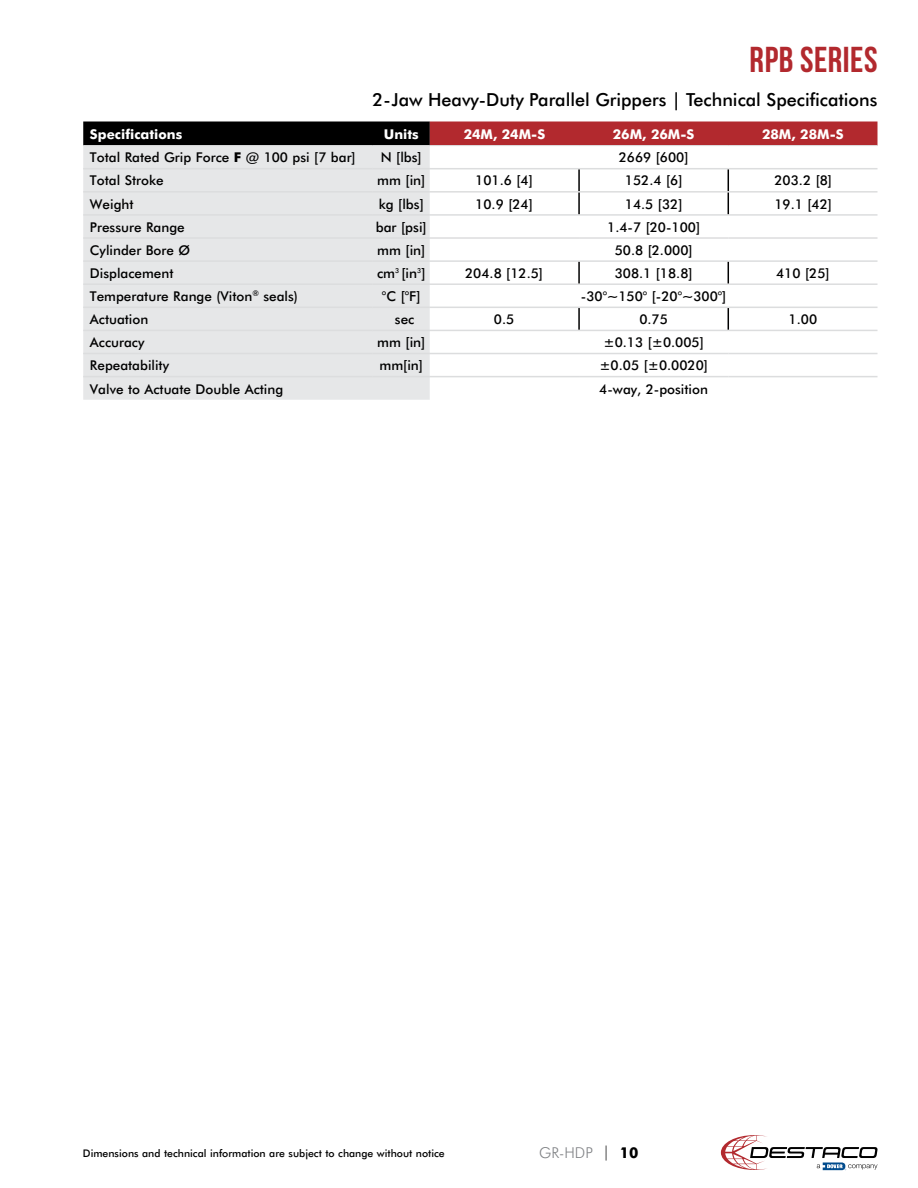
<style>
.page{position:relative;width:918px;height:1188px;background:#fff}
.page>*{position:absolute;margin:0;border:0;box-sizing:border-box;transform-origin:0 0}
.t1{font:36px "Bebas DSC";letter-spacing:.015em;color:#b2292e}
.t2{font:500 18px "Futura BT";color:#000}
.t3{font:300 15px "Futura BT";color:#808285}
.t4{font:500 13.65px "Futura BT";color:#000}
.t5{font:500 13.5px "Futura BT";color:#000}
.t6{font:700 13.5px "Futura BT";color:#fff}
.t7{font:500 10.5px "Futura BT";color:#000}
.s1{font-weight:700}
.s2{color:#000}
.s3{font-weight:700;color:#000}
</style>
<div class="page">
<svg style="left:83px;top:122px;width:795px;height:23px;background:#64171a"></svg>
<div style="left:83px;top:146px;width:347px;height:254px;background:#e6e7e8"></div>
<svg style="left:430px;top:169px;width:447px;height:209px"></svg>
<hr style="left:83px;top:145px;width:290px;height:1px;background:#dcddde">
<hr style="left:373px;top:145px;width:57px;height:1px;background:#dcddde">
<hr style="left:430px;top:145px;width:149px;height:1px;background:#dcddde">
<hr style="left:579px;top:145px;width:149px;height:1px;background:#dcddde">
<hr style="left:728px;top:145px;width:150px;height:1px;background:#dcddde">
<hr style="left:83px;top:168px;width:290px;height:1px;background:#dcddde">
<hr style="left:373px;top:168px;width:57px;height:1px;background:#dcddde">
<hr style="left:430px;top:168px;width:149px;height:1px;background:#dcddde">
<hr style="left:579px;top:168px;width:149px;height:1px;background:#dcddde">
<hr style="left:728px;top:168px;width:150px;height:1px;background:#dcddde">
<hr style="left:83px;top:191px;width:290px;height:2px;background:#dcddde">
<hr style="left:373px;top:191px;width:57px;height:2px;background:#dcddde">
<hr style="left:430px;top:191px;width:149px;height:2px;background:#dcddde">
<hr style="left:579px;top:191px;width:149px;height:2px;background:#dcddde">
<hr style="left:728px;top:191px;width:150px;height:2px;background:#dcddde">
<hr style="left:83px;top:214px;width:290px;height:2px;background:#dcddde">
<hr style="left:373px;top:214px;width:57px;height:2px;background:#dcddde">
<hr style="left:430px;top:214px;width:149px;height:2px;background:#dcddde">
<hr style="left:579px;top:214px;width:149px;height:2px;background:#dcddde">
<hr style="left:728px;top:214px;width:150px;height:2px;background:#dcddde">
<hr style="left:83px;top:237px;width:290px;height:2px;background:#dcddde">
<hr style="left:373px;top:237px;width:57px;height:2px;background:#dcddde">
<hr style="left:430px;top:237px;width:149px;height:2px;background:#dcddde">
<hr style="left:579px;top:237px;width:149px;height:2px;background:#dcddde">
<hr style="left:728px;top:237px;width:150px;height:2px;background:#dcddde">
<hr style="left:83px;top:260px;width:290px;height:2px;background:#dcddde">
<hr style="left:373px;top:260px;width:57px;height:2px;background:#dcddde">
<hr style="left:430px;top:260px;width:149px;height:2px;background:#dcddde">
<hr style="left:579px;top:260px;width:149px;height:2px;background:#dcddde">
<hr style="left:728px;top:260px;width:150px;height:2px;background:#dcddde">
<hr style="left:83px;top:283px;width:290px;height:2px;background:#dcddde">
<hr style="left:373px;top:283px;width:57px;height:2px;background:#dcddde">
<hr style="left:430px;top:283px;width:149px;height:2px;background:#dcddde">
<hr style="left:579px;top:283px;width:149px;height:2px;background:#dcddde">
<hr style="left:728px;top:283px;width:150px;height:2px;background:#dcddde">
<hr style="left:83px;top:307px;width:290px;height:1px;background:#dcddde">
<hr style="left:373px;top:307px;width:57px;height:1px;background:#dcddde">
<hr style="left:430px;top:307px;width:149px;height:1px;background:#dcddde">
<hr style="left:579px;top:307px;width:149px;height:1px;background:#dcddde">
<hr style="left:728px;top:307px;width:150px;height:1px;background:#dcddde">
<hr style="left:83px;top:330px;width:290px;height:1px;background:#dcddde">
<hr style="left:373px;top:330px;width:57px;height:1px;background:#dcddde">
<hr style="left:430px;top:330px;width:149px;height:1px;background:#dcddde">
<hr style="left:579px;top:330px;width:149px;height:1px;background:#dcddde">
<hr style="left:728px;top:330px;width:150px;height:1px;background:#dcddde">
<hr style="left:83px;top:353px;width:290px;height:1px;background:#dcddde">
<hr style="left:373px;top:353px;width:57px;height:1px;background:#dcddde">
<hr style="left:430px;top:353px;width:149px;height:1px;background:#dcddde">
<hr style="left:579px;top:353px;width:149px;height:1px;background:#dcddde">
<hr style="left:728px;top:353px;width:150px;height:1px;background:#dcddde">
<hr style="left:83px;top:376px;width:290px;height:1px;background:#dcddde">
<hr style="left:373px;top:376px;width:57px;height:1px;background:#dcddde">
<hr style="left:430px;top:376px;width:149px;height:1px;background:#dcddde">
<hr style="left:579px;top:376px;width:149px;height:1px;background:#dcddde">
<hr style="left:728px;top:376px;width:150px;height:1px;background:#dcddde">
<hr style="left:578px;top:169px;width:2px;height:22px;background:#000">
<hr style="left:578px;top:193px;width:2px;height:21px;background:#000">
<svg style="left:728px;top:169px;width:1px;height:45px"></svg>
<hr style="left:578px;top:262px;width:2px;height:21px;background:#000">
<svg style="left:728px;top:262px;width:1px;height:21px"></svg>
<hr style="left:578px;top:308px;width:2px;height:22px;background:#000">
<svg style="left:728px;top:308px;width:1px;height:22px"></svg>
<svg style="left:721px;top:1135px;width:157px;height:35px"></svg>
<h1 class="t1" style="left:750px;top:40px;width:129px">RPB SERIES</h1>
<h2 class="t2" style="left:372px;top:88px;width:507px">2-Jaw Heavy-Duty Parallel Grippers | Technical Specifications</h2>
<p class="t6" style="left:90px;top:126px;width:94px">Specifications</p>
<p class="t6" style="left:384px;top:126px;width:36px">Units</p>
<p class="t6" style="left:464px;top:126px;width:83px">24M, 24M-S</p>
<p class="t6" style="left:613px;top:126px;width:83px">26M, 26M-S</p>
<p class="t6" style="left:762px;top:126px;width:83px">28M, 28M-S</p>
<p class="t5" style="left:90px;top:149px;width:267px">Total Rated Grip Force <span class="s1">F</span> @ 100 psi [7 bar]</p>
<p class="t4" style="left:381px;top:149px;width:43px">N [lbs]</p>
<p class="t5" style="left:619px;top:149px;width:71px">2669 [600]</p>
<p class="t5" style="left:90px;top:172px;width:75px">Total Stroke</p>
<p class="t4" style="left:377px;top:172px;width:50px">mm [in]</p>
<p class="t5" style="left:475px;top:172px;width:59px">101.6 [4]</p>
<p class="t5" style="left:625px;top:172px;width:59px">152.4 [6]</p>
<p class="t5" style="left:775px;top:172px;width:59px">203.2 [8]</p>
<p class="t5" style="left:90px;top:196px;width:45px">Weight</p>
<p class="t4" style="left:379px;top:195px;width:47px">kg [lbs]</p>
<p class="t5" style="left:475px;top:196px;width:59px">10.9 [24]</p>
<p class="t5" style="left:625px;top:196px;width:59px">14.5 [32]</p>
<p class="t5" style="left:775px;top:196px;width:59px">19.1 [42]</p>
<p class="t5" style="left:90px;top:219px;width:96px">Pressure Range</p>
<p class="t4" style="left:376px;top:219px;width:52px">bar [psi]</p>
<p class="t5" style="left:607px;top:219px;width:94px">1.4-7 [20-100]</p>
<p class="t5" style="left:90px;top:242px;width:102px">Cylinder Bore Ø</p>
<p class="t4" style="left:377px;top:242px;width:50px">mm [in]</p>
<p class="t5" style="left:615px;top:242px;width:79px">50.8 [2.000]</p>
<p class="t5" style="left:90px;top:265px;width:85px">Displacement</p>
<p class="t4" style="left:377px;top:265px;width:50px">cm<sup>3</sup> [in<sup>3</sup>]</p>
<p class="t5" style="left:465px;top:265px;width:79px">204.8 [12.5]</p>
<p class="t5" style="left:615px;top:265px;width:79px">308.1 [18.8]</p>
<p class="t5" style="left:776px;top:265px;width:55px">410 [25]</p>
<p class="t5" style="left:90px;top:288px;width:210px">Temperature Range (Viton<sup>®</sup> seals)</p>
<p class="t4" style="left:382px;top:288px;width:40px">°C [°F]</p>
<p class="t5" style="left:581px;top:288px;width:147px">-30°~150° [-20°~300°]</p>
<p class="t5" style="left:90px;top:311px;width:60px">Actuation</p>
<p class="t5" style="left:395px;top:311px;width:21px">sec</p>
<p class="t5" style="left:494px;top:311px;width:22px">0.5</p>
<p class="t5" style="left:639px;top:311px;width:30px">0.75</p>
<p class="t5" style="left:789px;top:311px;width:30px">1.00</p>
<p class="t5" style="left:90px;top:334px;width:56px">Accuracy</p>
<p class="t4" style="left:377px;top:334px;width:50px">mm [in]</p>
<p class="t5" style="left:603px;top:334px;width:102px">±0.13 [±0.005]</p>
<p class="t5" style="left:90px;top:357px;width:81px">Repeatability</p>
<p class="t4" style="left:379px;top:357px;width:45px">mm[in]</p>
<p class="t5" style="left:599px;top:357px;width:110px">±0.05 [±0.0020]</p>
<p class="t5" style="left:90px;top:381px;width:195px">Valve to Actuate Double Acting</p>
<p class="t5" style="left:599px;top:381px;width:110px">4-way, 2-position</p>
<p class="t7" style="left:83px;top:1147px;width:363px">Dimensions and technical information are subject to change without notice</p>
<p class="t3" style="left:539px;top:1144px;width:101px">GR-HDP <span class="s2">|</span> <span class="s3">10</span></p>
</div>
